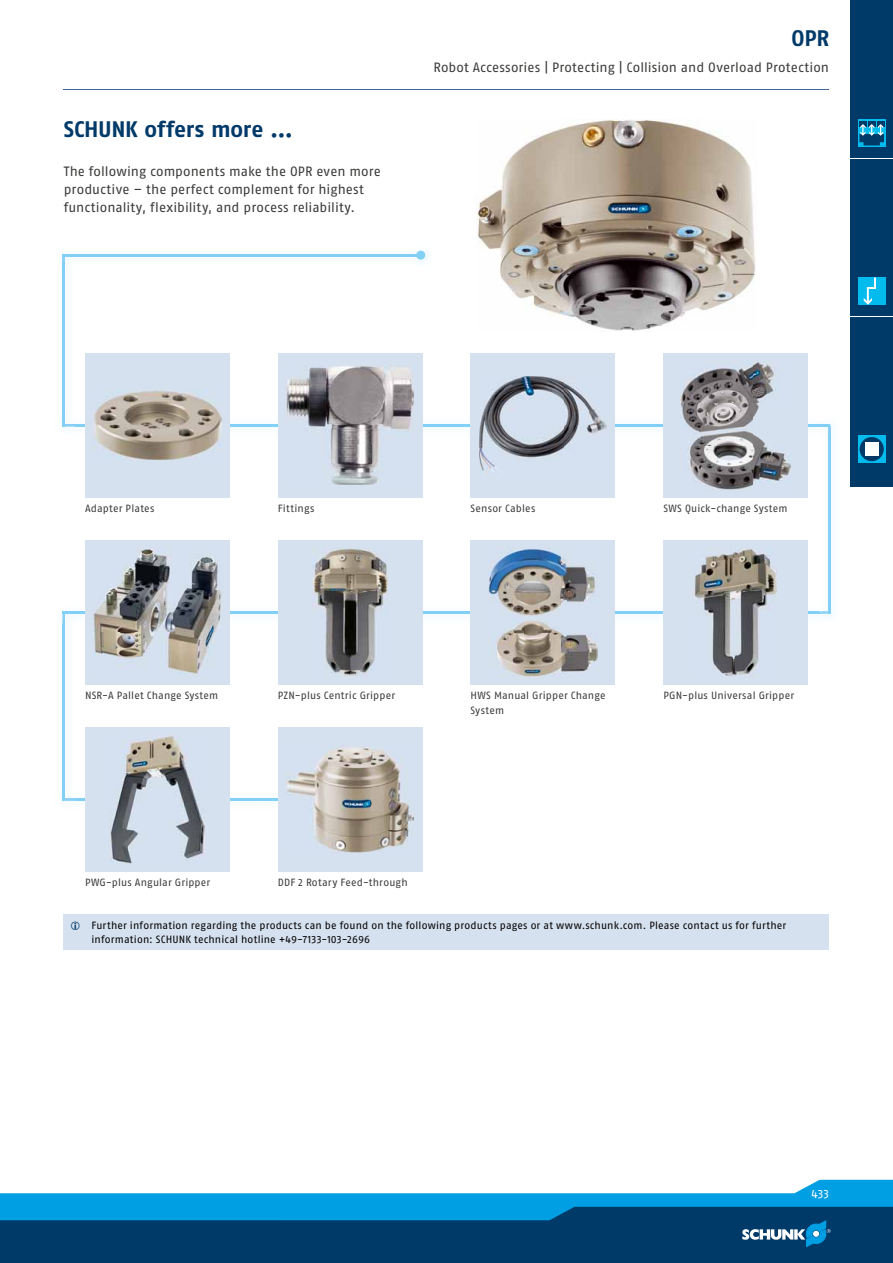
<style>
.page{position:relative;width:893px;height:1263px;background:#fff}
.page>*{position:absolute;margin:0;border:0;box-sizing:border-box;transform-origin:0 0}
.t1{font:700 22.5px "SCHUNK Fago Pro";letter-spacing:-.01em;color:#003a69}
.t2{font:13.5px/18px "SCHUNK Fago Pro";letter-spacing:.005em;color:#3b3b3a}
.t3{font:12px "SCHUNK Fago Pro";color:#fff}
.t4{font:10.5px "SCHUNK Fago Pro";letter-spacing:.015em;color:#3b3b3a}
.t5{font:10.5px/14.2px "SCHUNK Fago Pro";letter-spacing:.015em;color:#000}
</style>
<div class="page">
<div style="left:0;top:1202px;width:893px;height:61px;background:#003a69"></div>
<svg style="left:0;top:1180px;width:893px;height:67px"></svg>
<div style="left:850px;top:0;width:43px;height:486px;background:#003a69"></div>
<svg style="left:858px;top:120px;width:27px;height:27px"></svg>
<svg style="left:859px;top:121px;width:25px;height:24px"></svg>
<hr style="left:850px;top:158px;width:43px;height:1px;background:#fff">
<div style="left:858px;top:277px;width:27px;height:28px;background:#04bbee"></div>
<svg style="left:864px;top:277px;width:12px;height:28px"></svg>
<hr style="left:850px;top:316px;width:43px;height:1px;background:#fff">
<svg style="left:858px;top:435px;width:27px;height:28px"></svg>
<div style="left:860px;top:437px;width:24px;height:24px;background:#003a69;border-radius:50%"></div>
<div style="left:865px;top:442px;width:13px;height:14px;background:#fff"></div>
<hr style="left:63px;top:798px;width:232px;height:2px;background:#82d0f5">
<img style="left:62px;top:624px;width:1px;height:165px">
<img style="left:58px;top:789px;width:17px;height:19px">
<svg style="left:65px;top:798px;width:10px;height:2px"></svg>
<hr style="left:63px;top:611px;width:2px;height:189px;background:#82d0f5">
<img style="left:76px;top:604px;width:742px;height:19px">
<svg style="left:62px;top:611px;width:14px;height:13px"></svg>
<hr style="left:63px;top:611px;width:767px;height:2px;background:#82d0f5">
<img style="left:830px;top:436px;width:1px;height:166px">
<svg style="left:818px;top:602px;width:14px;height:14px"></svg>
<hr style="left:828px;top:424px;width:2px;height:189px;background:#82d0f5">
<img style="left:76px;top:426px;width:742px;height:11px">
<img style="left:830px;top:424px;width:2px;height:12px">
<svg style="left:818px;top:426px;width:12px;height:5px"></svg>
<hr style="left:63px;top:424px;width:767px;height:2px;background:#82d0f5">
<img style="left:62px;top:270px;width:14px;height:157px">
<img style="left:62px;top:417px;width:13px;height:11px">
<svg style="left:65px;top:415px;width:11px;height:11px"></svg>
<hr style="left:63px;top:254px;width:2px;height:172px;background:#82d0f5">
<img style="left:76px;top:250px;width:352px;height:12px">
<svg style="left:62px;top:254px;width:14px;height:16px"></svg>
<hr style="left:63px;top:254px;width:359px;height:2px;background:#82d0f5">
<div style="left:416px;top:251px;width:9px;height:9px;background:#82d0f5;border-radius:50%"></div>
<hr style="left:64px;top:89px;width:765px;height:1px;background:#3e6791">
<img style="left:477px;top:119px;width:279px;height:212px">
<div style="left:85px;top:353px;width:145px;height:144px;background:#d6e1ef"></div>
<img style="left:94px;top:391px;width:127px;height:69px">
<div style="left:278px;top:353px;width:144px;height:144px;background:#d6e1ef"></div>
<img style="left:286px;top:366px;width:128px;height:119px">
<div style="left:471px;top:353px;width:144px;height:144px;background:#d6e1ef"></div>
<img style="left:479px;top:376px;width:128px;height:97px">
<div style="left:663px;top:353px;width:145px;height:144px;background:#d6e1ef"></div>
<img style="left:681px;top:361px;width:110px;height:128px">
<div style="left:663px;top:540px;width:145px;height:145px;background:#d6e1ef"></div>
<img style="left:694px;top:549px;width:83px;height:127px">
<div style="left:471px;top:540px;width:144px;height:145px;background:#d6e1ef"></div>
<img style="left:488px;top:549px;width:109px;height:127px">
<div style="left:278px;top:540px;width:144px;height:145px;background:#d6e1ef"></div>
<img style="left:312px;top:549px;width:76px;height:127px">
<div style="left:85px;top:540px;width:145px;height:145px;background:#d6e1ef"></div>
<div style="left:85px;top:727px;width:145px;height:145px;background:#d6e1ef"></div>
<div style="left:278px;top:727px;width:144px;height:145px;background:#d6e1ef"></div>
<img style="left:286px;top:747px;width:128px;height:105px">
<div style="left:64px;top:914px;width:765px;height:36px;background:#d6e1ef"></div>
<img style="left:94px;top:549px;width:127px;height:126px">
<img style="left:110px;top:736px;width:94px;height:127px">
<h1 class="t1" style="left:64px;top:116px;width:231px">SCHUNK offers more ...</h1>
<p class="t2" style="left:64px;top:162px;width:319px">The following components make the OPR even more productive – the perfect complement for highest functionality, flexibility, and process reliability.</p>
<h1 class="t1" style="left:791px;top:24px;width:39px">OPR</h1>
<p class="t2" style="left:433px;top:59px;width:397px">Robot Accessories | Protecting | C ollision and Overload Protection</p>
<p class="t4" style="left:85px;top:502px;width:71px">Adapter Plates</p>
<p class="t4" style="left:278px;top:502px;width:38px">Fittings</p>
<p class="t4" style="left:471px;top:502px;width:66px">Sensor Cables</p>
<p class="t4" style="left:663px;top:502px;width:126px">SWS Quick-change System</p>
<p class="t4" style="left:85px;top:689px;width:135px">NSR-A Pallet Change System</p>
<p class="t4" style="left:278px;top:689px;width:119px">PZN-plus Centric Gripper</p>
<p class="t4" style="left:471px;top:689px;width:137px">HWS Manual Gripper Change</p>
<p class="t4" style="left:663px;top:689px;width:132px">PGN-plus Universal Gripper</p>
<p class="t4" style="left:471px;top:704px;width:35px">System</p>
<p class="t4" style="left:85px;top:876px;width:127px">PWG-plus Angular Gripper</p>
<p class="t4" style="left:278px;top:876px;width:131px">DDF 2 Rotary Feed-through</p>
<p class="t5" style="left:91px;top:918px;width:696px">Further information regarding the products can be found on the following products pages or at www. schunk. com. Please contact us for further information: SCHUNK technical hotline +49-7133-103-2696</p>
<p class="t3" style="left:811px;top:1186px;width:19px">433</p>
</div>
